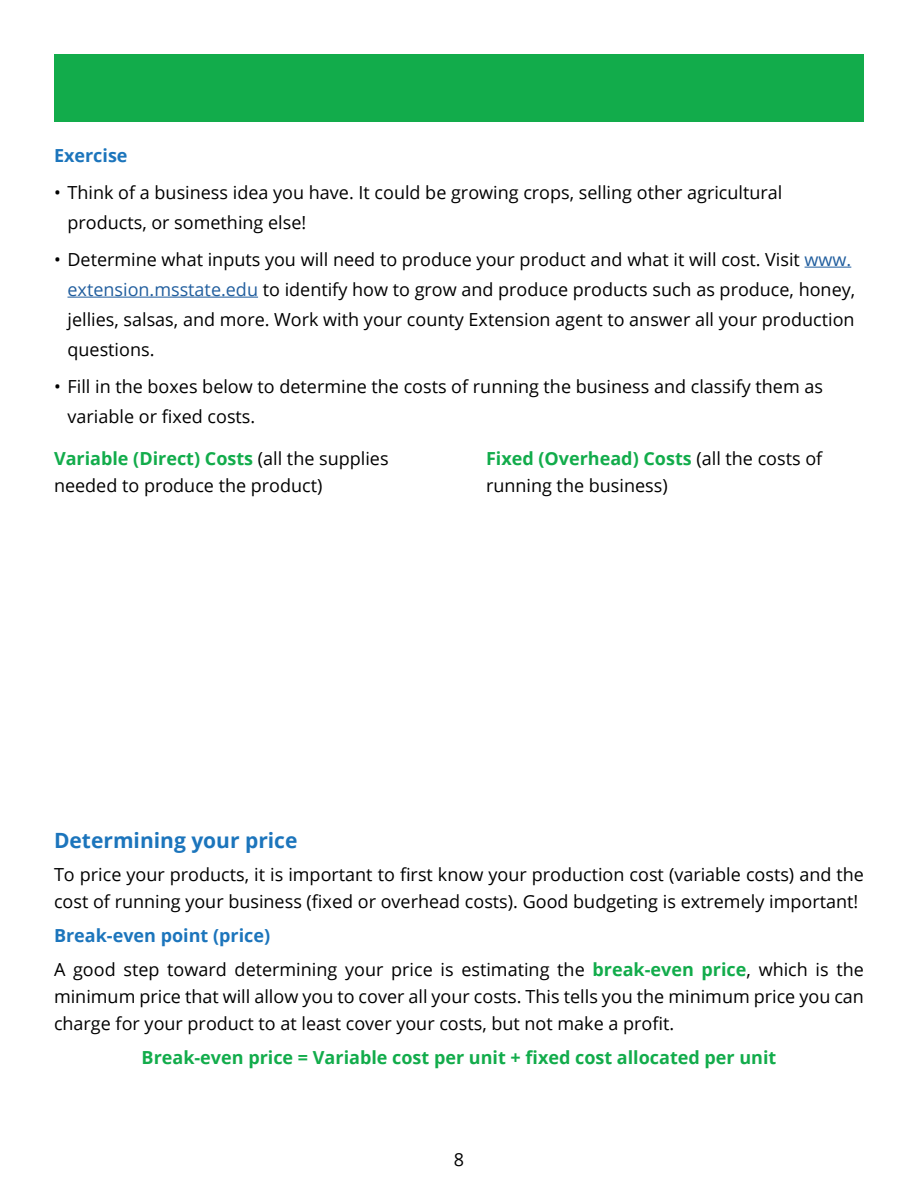
<style>
.page{position:relative;width:918px;height:1188px;background:#fff}
.page>*{position:absolute;margin:0;border:0;box-sizing:border-box;transform-origin:0 0}
.H3_blue{font:700 21px "Open Sans";color:#1c75bc}
.t1{font:18px/30px "Open Sans";color:#000}
.t2{font:700 18px "Open Sans";color:#12ac4b}
.t3{font:700 18px "Open Sans";color:#1c75bc}
.s1{color:#215e9e}
.s2{font-weight:700;color:#12ac4b}
</style>
<div class="page">
<div style="left:54px;top:54px;width:810px;height:68px;background:#12ac4b"></div>
<hr style="left:805px;top:267px;width:46px;height:1px;background:#215e9e">
<hr style="left:68px;top:297px;width:190px;height:1px;background:#215e9e">
<h4 class="t3" style="left:54px;top:143px;width:75px">Exercise</h4>
<p class="t1" style="left:68px;top:177px;width:716px;text-indent:-14px">• Think of a business idea you have. It could be growing crops, selling other agricultural products, or something else!</p>
<p class="t1" style="left:68px;top:244px;width:789px;text-indent:-14px">• Determine what inputs you will need to produce your product and what it will cost. Visit <span class="s1">www. extension.msstate.edu</span> to identify how to grow and produce products such as produce, honey, jellies, salsas, and more. Work with your county Extension agent to answer all your production questions.</p>
<p class="t1" style="left:68px;top:371px;width:757px;text-indent:-14px">• Fill in the boxes below to determine the costs of running the business and classify them as variable or fixed costs.</p>
<p class="t1" style="left:54px;top:444px;width:336px;line-height:27px"><span class="s2">Variable (Direct) Costs</span> (all the supplies needed to produce the product)</p>
<p class="t1" style="left:486px;top:444px;width:338px;line-height:27px"><span class="s2">Fixed (Overhead) Costs</span> (all the costs of running the business)</p>
<h3 class="H3_blue" style="left:54px;top:825px;width:245px">Determining your price</h3>
<p class="t1" style="left:54px;top:861px;width:812px;line-height:27px">To price your products, it is important to first know your production cost (variable costs) and the cost of running your business (fixed or overhead costs). Good budgeting is extremely important!</p>
<h4 class="t3" style="left:54px;top:923px;width:218px">Break-even point (price)</h4>
<p class="t1" style="left:54px;top:955px;width:812px;line-height:27px;text-align:justify">A good step toward determining your price is estimating the <span class="s2">break-even price</span>, which is the minimum price that will allow you to cover all your costs. This tells you the minimum price you can charge for your product to at least cover your costs, but not make a profit.</p>
<p class="t2" style="left:142px;top:1044px;width:636px">Break-even price = Variable cost per unit + fixed cost allocated per unit</p>
<p class="t1" style="left:454px;top:1144px;width:12px">8</p>
</div>
